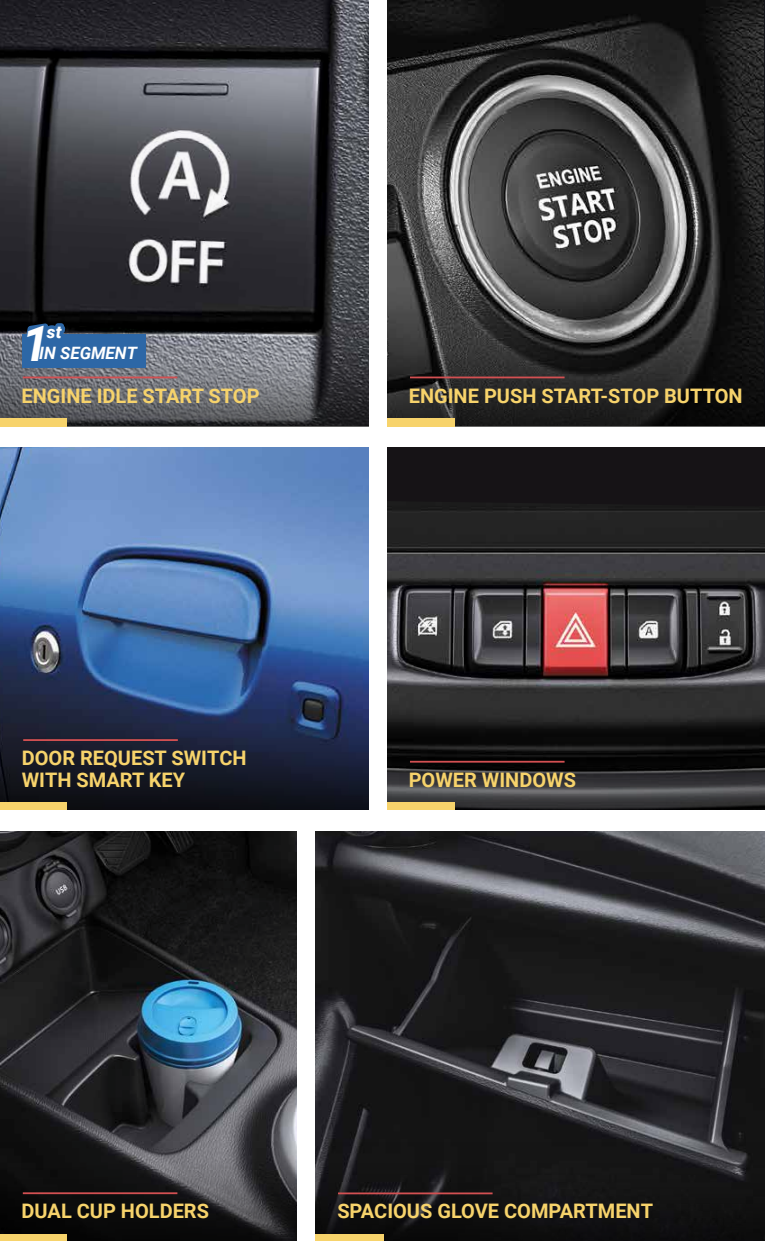
<style>
.page{position:relative;width:765px;height:1260px;background:#fff}
.page>*{position:absolute;margin:0;border:0;box-sizing:border-box;transform-origin:0 0}
.t1{font:italic 700 49px "Roboto";color:#fff}
.t2{font:700 20px/21.5px "Roboto";color:#f7d36b}
.t3{font:italic 900 17.25px "Roboto";color:#fff}
.t4{font:italic 700 17px "Roboto";color:#fff}
</style>
<div class="page">
<img style="left:0;top:0;width:369px;height:287px">
<img style="left:0;top:447px;width:369px;height:247px">
<img style="left:315px;top:831px;width:450px;height:295px">
<img style="left:387px;top:0;width:376px;height:287px">
<img style="left:387px;top:506px;width:378px;height:188px">
<div style="left:387px;top:447px;width:378px;height:59px;background:#161316"></div>
<img style="left:0;top:831px;width:297px;height:295px">
<svg style="left:0;top:694px;width:765px;height:116px;background:#20242f"></svg>
<svg style="left:0;top:1126px;width:765px;height:115px;background:#1f1f20"></svg>
<svg style="left:0;top:287px;width:765px;height:140px;background:#3b3b3d"></svg>
<div style="left:0;top:802px;width:67px;height:9px;background:#f7d36b"></div>
<hr style="left:23px;top:739px;width:155px;height:2px;background:#d35052">
<div style="left:0;top:1234px;width:67px;height:9px;background:#f7d36b"></div>
<hr style="left:23px;top:1192px;width:154px;height:2px;background:#d35052">
<div style="left:0;top:418px;width:67px;height:9px;background:#f7d36b"></div>
<hr style="left:23px;top:377px;width:154px;height:1px;background:#d35052">
<div style="left:386px;top:418px;width:69px;height:9px;background:#f7d36b"></div>
<hr style="left:410px;top:377px;width:155px;height:1px;background:#d35052">
<div style="left:386px;top:802px;width:69px;height:9px;background:#f7d36b"></div>
<hr style="left:410px;top:761px;width:155px;height:2px;background:#d35052">
<div style="left:315px;top:1234px;width:68px;height:9px;background:#f7d36b"></div>
<hr style="left:338px;top:1193px;width:155px;height:1px;background:#d35052">
<div style="left:370px;top:0;width:17px;height:829px;background:#fff"></div>
<div style="left:0;top:810px;width:765px;height:21px;background:#fff"></div>
<div style="left:0;top:1242px;width:765px;height:18px;background:#fff"></div>
<div style="left:298px;top:818px;width:17px;height:438px;background:#fff"></div>
<svg style="left:27px;top:323px;width:38px;height:12px"></svg>
<div style="left:23px;top:335px;width:123px;height:33px;background:#2d67a6"></div>
<p class="t3" style="left:47px;top:319px;width:16px">st</p>
<h1 class="t1" style="left:22px;top:310px;width:29px">1</h1>
<p class="t4" style="left:39px;top:341px;width:99px">IN SEGMENT</p>
<p class="t2" style="left:22px;top:384px;width:240px">ENGINE IDLE START STOP</p>
<p class="t2" style="left:409px;top:384px;width:335px">ENGINE PUSH START-STOP BUTTON</p>
<p class="t2" style="left:22px;top:746px;width:226px">DOOR REQUEST SWITCH<br>WITH SMART KEY</p>
<p class="t2" style="left:409px;top:768px;width:169px">POWER WINDOWS</p>
<p class="t2" style="left:22px;top:1200px;width:189px">DUAL CUP HOLDERS</p>
<p class="t2" style="left:337px;top:1200px;width:317px">SPACIOUS GLOVE COMPARTMENT</p>
</div>
